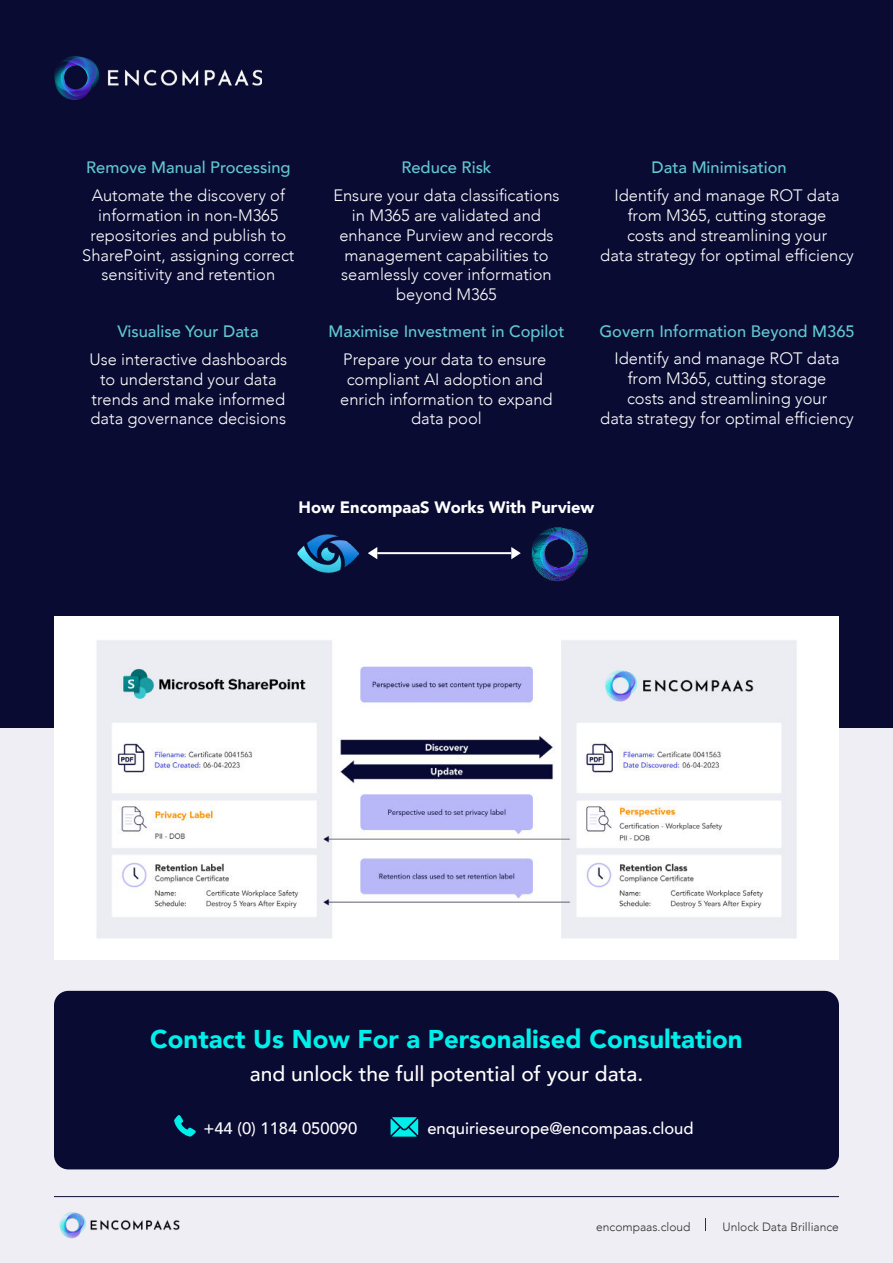
<style>
.page{position:relative;width:893px;height:1263px;background:#0a0b32}
.page>*{position:absolute;margin:0;border:0;box-sizing:border-box;transform-origin:0 0}
.t1{font:900 25.65px "Avenir";color:#00efea}
.t2{font:500 21px "Avenir";color:#fff}
.t3{font:500 16.65px "Avenir";color:#fff}
.t4{font:300 16.5px/19.8px "Avenir";color:#fff;text-align:center}
.t5{font:500 16.5px "Avenir";color:#61c8d2}
.t6{font:900 16.5px "Avenir";color:#fff}
.t7{font:300 12px "Avenir";color:#303030}
</style>
<div class="page">
<div style="left:0;top:729px;width:893px;height:534px;background:#efeef4"></div>
<img style="left:54px;top:56px;width:208px;height:44px">
<svg style="left:705px;top:1219px;width:1px;height:12px"></svg>
<hr style="left:54px;top:1196px;width:785px;height:1px;background:#0a0b32">
<img style="left:59px;top:1212px;width:121px;height:27px">
<div style="left:54px;top:991px;width:785px;height:178px;background:#0a0b32;border-radius:14px"></div>
<img style="left:54px;top:617px;width:785px;height:342px">
<img style="left:531px;top:527px;width:57px;height:54px">
<img style="left:298px;top:534px;width:61px;height:39px">
<hr style="left:377px;top:552px;width:134px;height:2px;background:#fff">
<svg style="left:511px;top:547px;width:10px;height:12px"></svg>
<svg style="left:368px;top:547px;width:9px;height:12px"></svg>
<svg style="left:174px;top:1115px;width:22px;height:21px"></svg>
<svg style="left:391px;top:1117px;width:27px;height:19px"></svg>
<p class="t5" style="left:86px;top:160px;width:206px">Remove Manual Processing</p>
<p class="t4" style="left:82px;top:186px;width:214px">Automate the discovery of information in non-M365 repositories and publish to<br>SharePoint, assigning correct sensitivity and retention</p>
<p class="t5" style="left:117px;top:324px;width:143px">Visualise Your Data</p>
<p class="t4" style="left:89px;top:349px;width:199px">Use interactive dashboards to understand your data trends and make informed data governance decisions</p>
<p class="t5" style="left:401px;top:160px;width:92px">Reduce Risk</p>
<p class="t5" style="left:652px;top:160px;width:137px">Data Minimisation</p>
<p class="t4" style="left:333px;top:186px;width:228px">Ensure your data classifications in M365 are validated and enhance Purview and records management capabilities to seamlessly cover information beyond M365</p>
<p class="t5" style="left:328px;top:324px;width:237px">Maximise Investment in Copilot</p>
<p class="t4" style="left:340px;top:349px;width:214px">Prepare your data to ensure compliant AI adoption and enrich information to expand data pool</p>
<p class="t4" style="left:600px;top:186px;width:255px">Identify and manage ROT data from M365, cutting storage<br>costs and streamlining your<br>data strategy for optimal efficiency</p>
<p class="t5" style="left:599px;top:324px;width:257px">Govern Information Beyond M365</p>
<p class="t4" style="left:600px;top:349px;width:255px">Identify and manage ROT data from M365, cutting storage<br>costs and streamlining your<br>data strategy for optimal efficiency</p>
<p class="t6" style="left:299px;top:500px;width:297px">How EncompaaS Works With Purview</p>
<h1 class="t1" style="left:150px;top:1029px;width:594px">Contact Us Now For a Personalised Consultation</h1>
<p class="t2" style="left:250px;top:1065px;width:395px">and unlock the full potential of your data.</p>
<p class="t3" style="left:203px;top:1121px;width:156px">+44 (0) 1184 050090</p>
<p class="t3" style="left:427px;top:1121px;width:268px">enquirieseurope@encompaas.cloud</p>
<p class="t7" style="left:596px;top:1222px;width:96px">encompaas.cloud</p>
<p class="t7" style="left:722px;top:1222px;width:118px">Unlock Data Brilliance</p>
</div>
